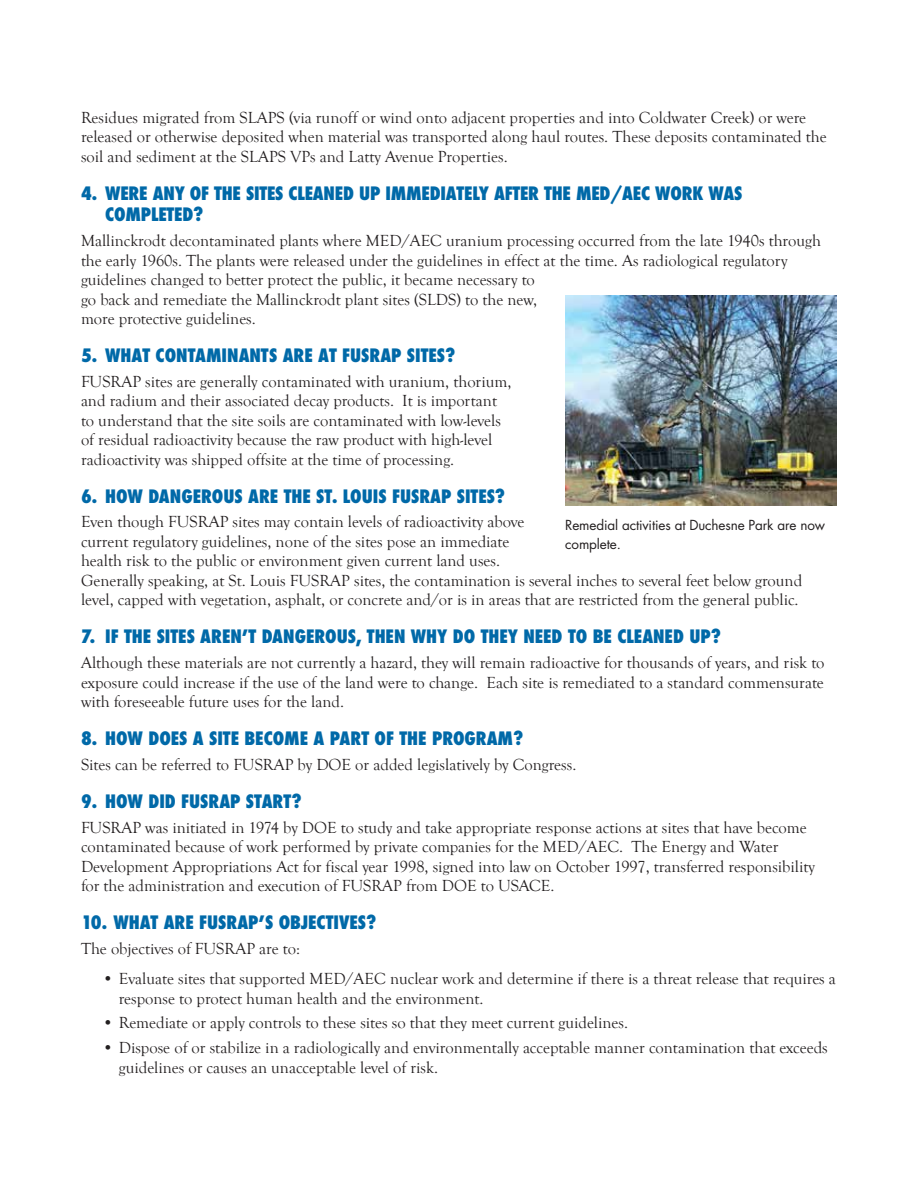
<style>
.page{position:relative;width:918px;height:1188px;background:#fff}
.page>*{position:absolute;margin:0;border:0;box-sizing:border-box;transform-origin:0 0}
.t1{font:800 condensed 18px/21.6px "Futura";color:#0069a8}
.t2{font:16.5px/19.5px "Goudy Old Style T";color:#231f20}
.t3{font:13.5px/19.5px "Futura";letter-spacing:-.01em;color:#231f20}
</style>
<div class="page">
<img style="left:565px;top:295px;width:272px;height:210px">
<p class="t2" style="left:81px;top:108px;width:747px">Residues migrated from SLAPS (via runoff or wind onto adjacent properties and into Coldwater Creek) or were released or otherwise deposited when material was transported along haul routes. These deposits contaminated the soil and sediment at the SLAPS VPs and Latty Avenue Properties.</p>
<p class="t1" style="left:105px;top:182px;width:639px;text-indent:-24px">4. WERE ANY OF THE SITES CLEANED UP IMMEDIATELY AFTER THE MED/AEC WORK WAS<br>COMPLETED?</p>
<p class="t2" style="left:81px;top:231px;width:741px">Mallinckrodt decontaminated plants where MED/AEC uranium processing occurred from the late 1940s through the early 1960s. The plants were released under the guidelines in effect at the time. As radiological regulatory guidelines changed to better protect the public, it became necessary to<br>go back and remediate the Mallinckrodt plant sites (SLDS) to the new,<br>more protective guidelines.</p>
<p class="t1" style="left:81px;top:344px;width:376px">5. WHAT CONTAMINANTS ARE AT FUSRAP SITES?</p>
<p class="t2" style="left:81px;top:372px;width:432px">FUSRAP sites are generally contaminated with uranium, thorium, and radium and their associated decay products. It is important to understand that the site soils are contaminated with low-levels of residual radioactivity because the raw product with high-level radioactivity was shipped offsite at the time of processing.</p>
<p class="t1" style="left:81px;top:485px;width:426px">6. HOW DANGEROUS ARE THE ST. LOUIS FUSRAP SITES?</p>
<p class="t2" style="left:81px;top:513px;width:723px">Even though FUSRAP sites may contain levels of radioactivity above<br>current regulatory guidelines, none of the sites pose an immediate<br>health risk to the public or environment given current land uses.<br>Generally speaking, at St. Louis FUSRAP sites, the contamination is several inches to several feet below ground level, capped with vegetation, asphalt, or concrete and/or is in areas that are restricted from the general public.</p>
<p class="t1" style="left:81px;top:626px;width:642px">7. IF THE SITES AREN’T DANGEROUS, THEN WHY DO THEY NEED TO BE CLEANED UP?</p>
<p class="t2" style="left:81px;top:653px;width:745px;text-align:justify">Although these materials are not currently a hazard, they will remain radioactive for thousands of years, and risk to exposure could increase if the use of the land were to change. Each site is remediated to a standard commensurate with foreseeable future uses for the land.</p>
<p class="t1" style="left:81px;top:728px;width:444px">8. HOW DOES A SITE BECOME A PART OF THE PROGRAM?</p>
<p class="t2" style="left:81px;top:755px;width:497px">Sites can be referred to FUSRAP by DOE or added legislatively by Congress.</p>
<p class="t1" style="left:81px;top:790px;width:222px">9. HOW DID FUSRAP START?</p>
<p class="t2" style="left:81px;top:818px;width:735px">FUSRAP was initiated in 1974 by DOE to study and take appropriate response actions at sites that have become contaminated because of work performed by private companies for the MED/AEC. The Energy and Water Development Appropriations Act for fiscal year 1998, signed into law on October 1997, transferred responsibility for the administration and execution of FUSRAP from DOE to USACE.</p>
<p class="t1" style="left:81px;top:911px;width:297px">10. WHAT ARE FUSRAP’S OBJECTIVES?</p>
<p class="t2" style="left:81px;top:939px;width:221px">The objectives of FUSRAP are to:</p>
<p class="t2" style="left:119px;top:969px;width:719px;text-indent:-16px">• Evaluate sites that supported MED/AEC nuclear work and determine if there is a threat release that requires a response to protect human health and the environment.</p>
<p class="t2" style="left:103px;top:1014px;width:527px">• Remediate or apply controls to these sites so that they meet current guidelines.</p>
<p class="t2" style="left:119px;top:1039px;width:711px;text-indent:-16px">• Dispose of or stabilize in a radiologically and environmentally acceptable manner contamination that exceeds guidelines or causes an unacceptable level of risk.</p>
<p class="t3" style="left:565px;top:515px;width:261px">Remedial activities at Duchesne Park are now complete.</p>
</div>
